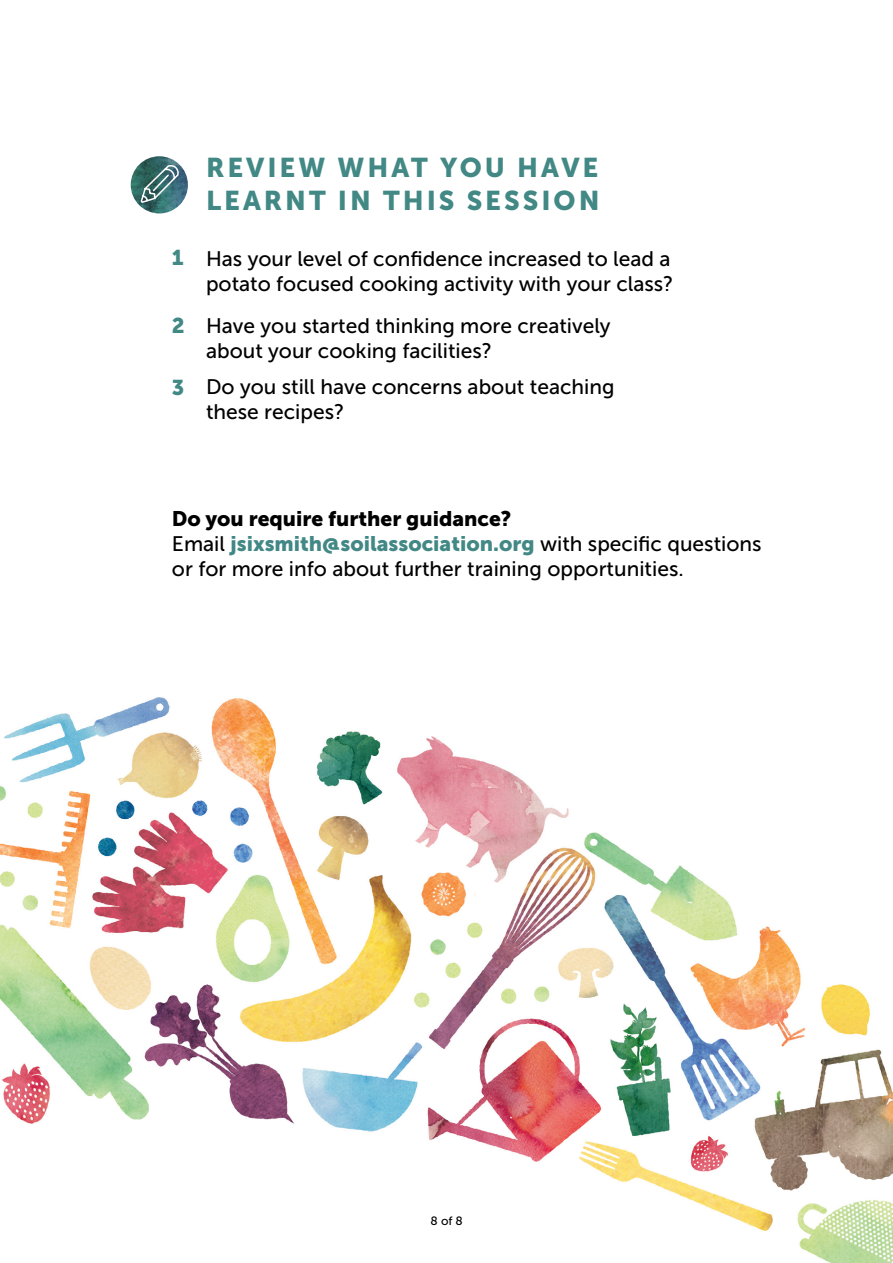
<style>
.page{position:relative;width:893px;height:1263px;background:#fff}
.page>*{position:absolute;margin:0;border:0;box-sizing:border-box;transform-origin:0 0}
.t1{font:27px/32.4px "Museo Sans 900";letter-spacing:.11em;color:#428885}
.t2{font:21.3px "Museo Sans 900";color:#428885}
.t3{font:21px/25.2px "Museo Sans 500";color:#000}
.t4{font:21px/25.2px "Museo Sans 900";color:#428885}
.t5{font:12px "Museo Sans 500";color:#000}
.s1{color:#000}
.s2{font-family:"Museo Sans 500";color:#000}
</style>
<div class="page">
<img style="left:0;top:697px;width:893px;height:566px">
<img style="left:131px;top:156px;width:57px;height:57px;border-radius:29px">
<svg style="left:140px;top:163px;width:39px;height:48px;background:#527f7f"></svg>
<p class="t2" style="left:172px;top:246px;width:13px">1</p>
<p class="t2" style="left:172px;top:314px;width:14px">2</p>
<p class="t2" style="left:172px;top:375px;width:14px">3</p>
<p class="t1" style="left:206px;top:151px;width:395px">REVIEW WHAT YOU HAVE<br>LEARNT IN THIS SESSION</p>
<p class="t3" style="left:206px;top:246px;width:469px">Has your level of confidence increased to lead a potato focused cooking activity with your class?</p>
<p class="t3" style="left:206px;top:313px;width:406px">Have you started thinking more creatively about your cooking facilities?</p>
<p class="t3" style="left:206px;top:374px;width:410px">Do you still have concerns about teaching these recipes?</p>
<p class="t4" style="left:172px;top:506px;width:591px"><span class="s1">Do you require further guidance?<br></span><span class="s2">Email</span> jsixsmith@soilassociation.org <span class="s2">with specific questions</span></p>
<p class="t3" style="left:172px;top:556px;width:513px">or for more info about further training opportunities.</p>
<p class="t5" style="left:431px;top:1214px;width:34px">8 of 8</p>
</div>
